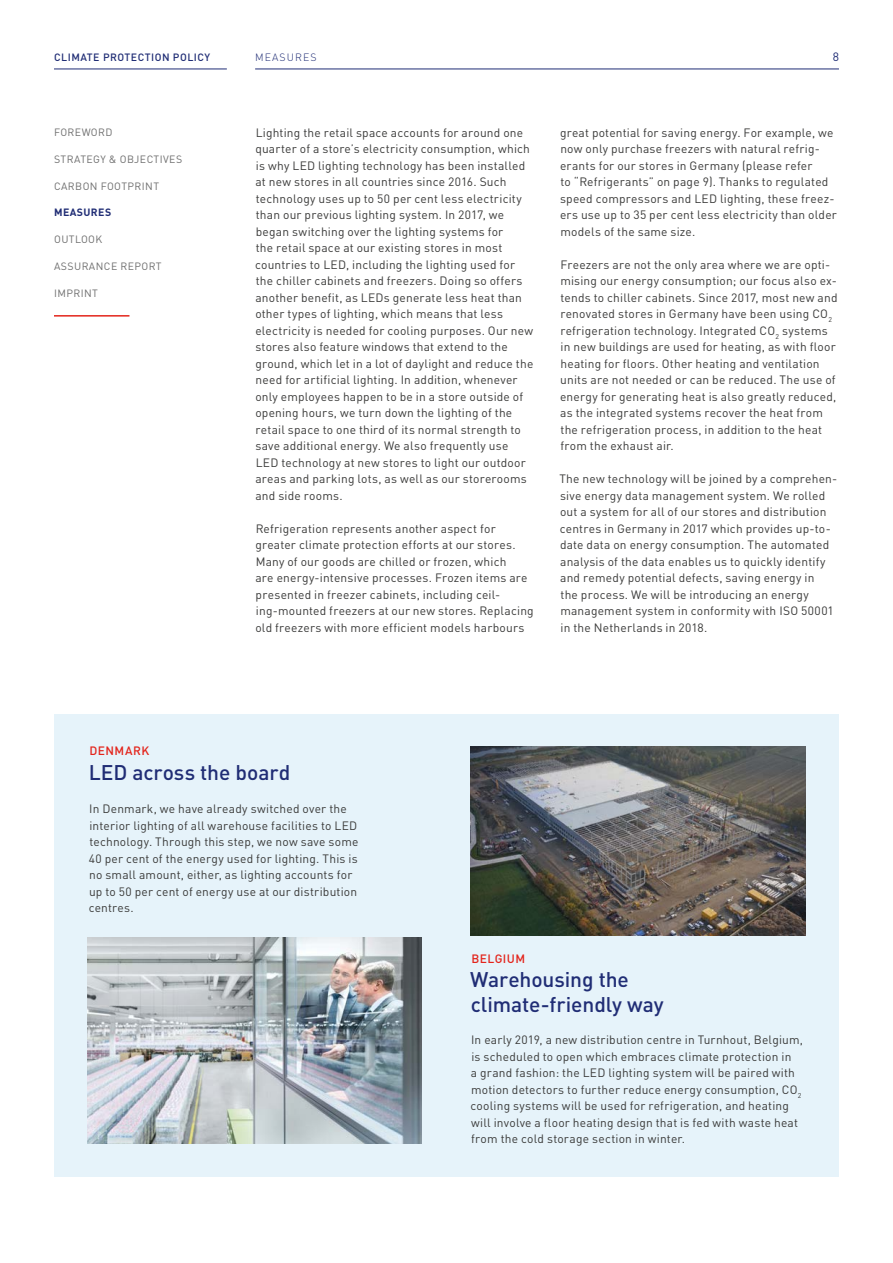
<style>
.page{position:relative;width:893px;height:1263px;background:#fff}
.page>*{position:absolute;margin:0;border:0;box-sizing:border-box;transform-origin:0 0}
.t1{font:500 21px/25.2px "DIN Pro";letter-spacing:-.005em;color:#202d75}
.t2{font:12px/16.5px "DIN Pro";letter-spacing:.015em;color:#3a3a39}
.t3{font:500 12px "DIN Pro";letter-spacing:.035em;color:#e3241b}
.t4{font:12px "DIN Pro";color:#202d75}
.t5{font:10.5px "DIN Pro";letter-spacing:.04em;color:#6e6e6e}
.t6{font:500 10.5px "DIN Pro";letter-spacing:.05em;color:#202d75}
.t7{font:700 10.5px "DIN Pro";letter-spacing:.04em;color:#202d75}
.t8{font:300 10.5px "DIN Pro";color:#202d75}
</style>
<div class="page">
<hr style="left:54px;top:315px;width:75px;height:2px;background:#e3241b">
<div style="left:54px;top:714px;width:785px;height:462px;background:#e6f3fa"></div>
<img style="left:88px;top:938px;width:334px;height:205px">
<img style="left:471px;top:747px;width:335px;height:188px">
<hr style="left:54px;top:69px;width:173px;height:1px;background:#202d75">
<hr style="left:255px;top:69px;width:584px;height:1px;background:#202d75">
<p class="t6" style="left:54px;top:49px;width:158px">CLIMATE PROTECTION POLICY</p>
<p class="t8" style="left:255px;top:49px;width:18px">MEASURES</p>
<p class="t4" style="left:833px;top:48px;width:8px">8</p>
<p class="t5" style="left:54px;top:124px;width:60px">FOREWORD</p>
<p class="t5" style="left:54px;top:151px;width:130px">STRATEGY &amp; OBJECTIVES</p>
<p class="t5" style="left:54px;top:177px;width:106px">CARBON FOOTPRINT</p>
<p class="t7" style="left:54px;top:204px;width:59px">MEASURES</p>
<p class="t5" style="left:54px;top:231px;width:50px">OUTLOOK</p>
<p class="t5" style="left:54px;top:258px;width:109px">ASSURANCE REPORT</p>
<p class="t5" style="left:54px;top:285px;width:45px">IMPRINT</p>
<p class="t2" style="left:255px;top:123px;width:280px">Lighting the retail space accounts for around one quarter of a store’s electricity consumption, which is why LED lighting technology has been installed at new stores in all countries since 2016. Such technology uses up to 50 per cent less electricity than our previous lighting system. In 2017, we began switching over the lighting systems for<br>the retail space at our existing stores in most countries to LED, including the lighting used for the chiller cabinets and freezers. Doing so offers another benefit, as LEDs generate less heat than other types of lighting, which means that less electricity is needed for cooling purposes. Our new stores also feature windows that extend to the ground, which let in a lot of daylight and reduce the need for artificial lighting. In addition, whenever only employees happen to be in a store outside of opening hours, we turn down the lighting of the retail space to one third of its normal strength to save additional energy. We also frequently use LED technology at new stores to light our outdoor areas and parking lots, as well as our storerooms and side rooms.</p>
<p class="t2" style="left:255px;top:519px;width:280px">Refrigeration represents another aspect for greater climate protection efforts at our stores.<br>Many of our goods are chilled or frozen, which<br>are energy-intensive processes. Frozen items are presented in freezer cabinets, including ceil&shy;ing-mounted freezers at our new stores. Replacing old freezers with more efficient models harbours</p>
<p class="t2" style="left:560px;top:123px;width:278px">great potential for saving energy. For example, we now only purchase freezers with natural refrig&shy;erants for our stores in Germany (please refer<br>to “Refrigerants” on page 9). Thanks to regulated speed compressors and LED lighting, these freez&shy;ers use up to 35 per cent less electricity than older models of the same size.</p>
<p class="t2" style="left:560px;top:255px;width:279px">Freezers are not the only area where we are opti&shy;mising our energy consumption; our focus also ex&shy;tends to chiller cabinets. Since 2017, most new and renovated stores in Germany have been using CO<sub>2 </sub>refrigeration technology. Integrated CO<sub>2</sub> systems in new buildings are used for heating, as with floor heating for floors. Other heating and ventilation units are not needed or can be reduced. The use of energy for generating heat is also greatly reduced, as the integrated systems recover the heat from the refrigeration process, in addition to the heat from the exhaust air.</p>
<p class="t2" style="left:559px;top:469px;width:280px">The new technology will be joined by a comprehen&shy;sive energy data management system. We rolled out a system for all of our stores and distribution centres in Germany in 2017 which provides up-to&shy;date data on energy consumption. The automated analysis of the data enables us to quickly identify and remedy potential defects, saving energy in<br>the process. We will be introducing an energy management system in conformity with ISO 50001 in the Netherlands in 2018.</p>
<p class="t3" style="left:89px;top:740px;width:61px">DENMARK</p>
<h1 class="t1" style="left:89px;top:758px;width:203px">LED across the board</h1>
<p class="t2" style="left:89px;top:799px;width:271px">In Denmark, we have already switched over the interior lighting of all warehouse facilities to LED technology. Through this step, we now save some 40 per cent of the energy used for lighting. This is no small amount, either, as lighting accounts for up to 50 per cent of energy use at our distribution centres.</p>
<p class="t3" style="left:471px;top:949px;width:55px">BELGIUM</p>
<h1 class="t1" style="left:470px;top:964px;width:195px">Warehousing the climate-friendly way</h1>
<p class="t2" style="left:471px;top:1030px;width:334px">In early 2019, a new distribution centre in Turnhout, Belgium, is scheduled to open which embraces climate protection in<br>a grand fashion: the LED lighting system will be paired with motion detectors to further reduce energy consumption, CO<sub>2 </sub>cooling systems will be used for refrigeration, and heating will involve a floor heating design that is fed with waste heat from the cold storage section in winter.</p>
</div>
